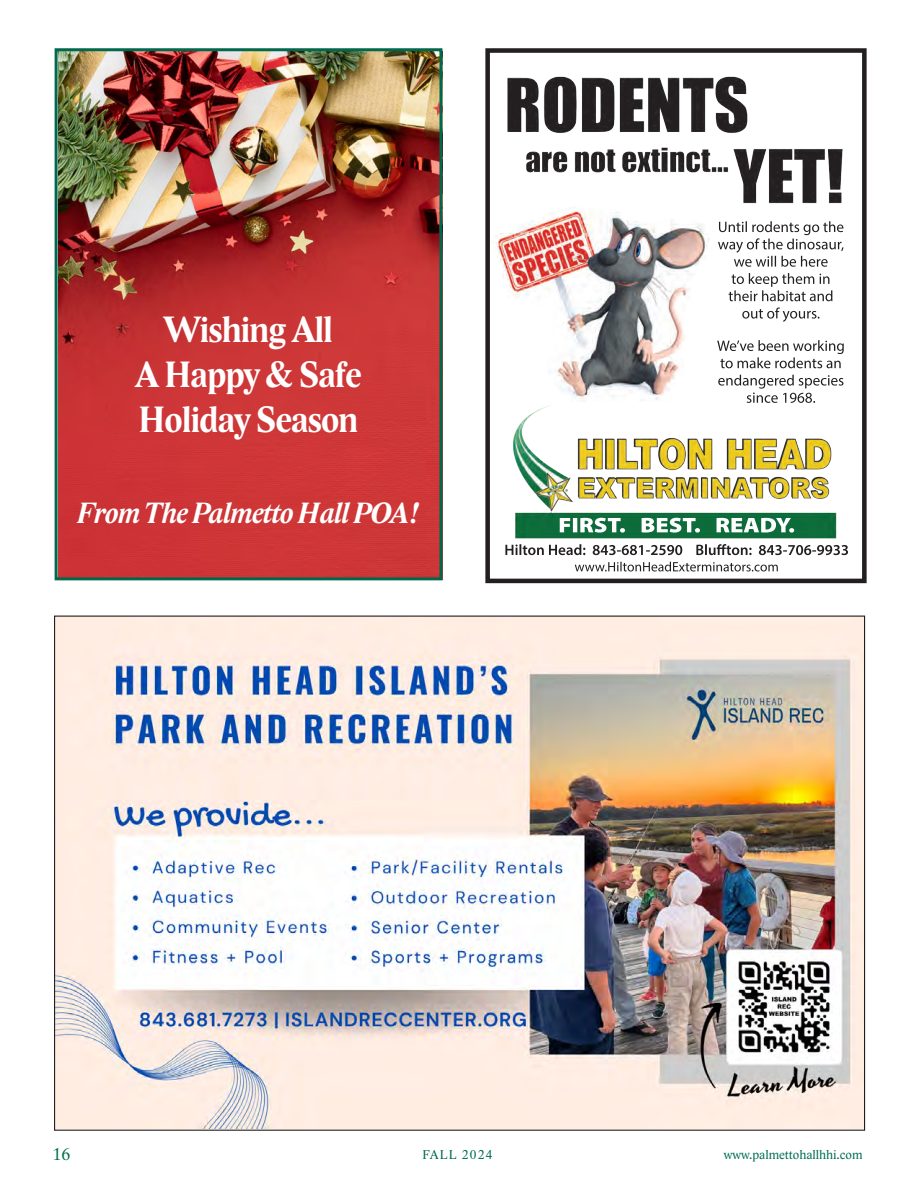
<style>
.page{position:relative;width:918px;height:1188px;background:#fff}
.page>*{position:absolute;margin:0;border:0;box-sizing:border-box;transform-origin:0 0}
.t1{font:700 37.5px/45px "Lido STF";letter-spacing:-.03em;color:#fff;scale:.95 1}
.t2{font:italic 700 30px "Lido STF";letter-spacing:-.01em;color:#fff;scale:.95 1}
.t3{font:17.55px "Lido STF";color:#006e51}
.t4{font:13.05px "Lido STF";color:#006e51}
.t5{font:13.05px "Lido STF";letter-spacing:.1em;color:#006e51}
</style>
<div class="page">
<img style="left:492px;top:76px;width:356px;height:496px">
<div style="left:485px;top:48px;width:382px;height:535px;border:5px solid #231f20"></div>
<svg style="left:560px;top:518px;width:234px;height:15px"></svg>
<svg style="left:718px;top:375px;width:126px;height:28px"></svg>
<svg style="left:717px;top:340px;width:127px;height:28px"></svg>
<svg style="left:742px;top:307px;width:78px;height:15px"></svg>
<svg style="left:729px;top:273px;width:103px;height:28px"></svg>
<svg style="left:718px;top:221px;width:126px;height:46px"></svg>
<img style="left:56px;top:618px;width:807px;height:511px">
<img style="left:59px;top:52px;width:379px;height:524px">
<div style="left:55px;top:48px;width:387px;height:532px;border:3px solid #01674d"></div>
<p class="t1" style="left:164px;top:308px;width:180px">Wishing All</p>
<p class="t1" style="left:135px;top:353px;width:240px">A Happy &amp; Safe<br>Holiday Season</p>
<p class="t2" style="left:78px;top:495px;width:361px">From The Palmetto Hall POA!</p>
<p class="t3" style="left:52px;top:1144px;width:19px">16</p>
<p class="t5" style="left:422px;top:1147px;width:72px">FALL 2024</p>
<p class="t4" style="left:724px;top:1146px;width:140px">www.palmettohallhhi.com</p>
</div>
